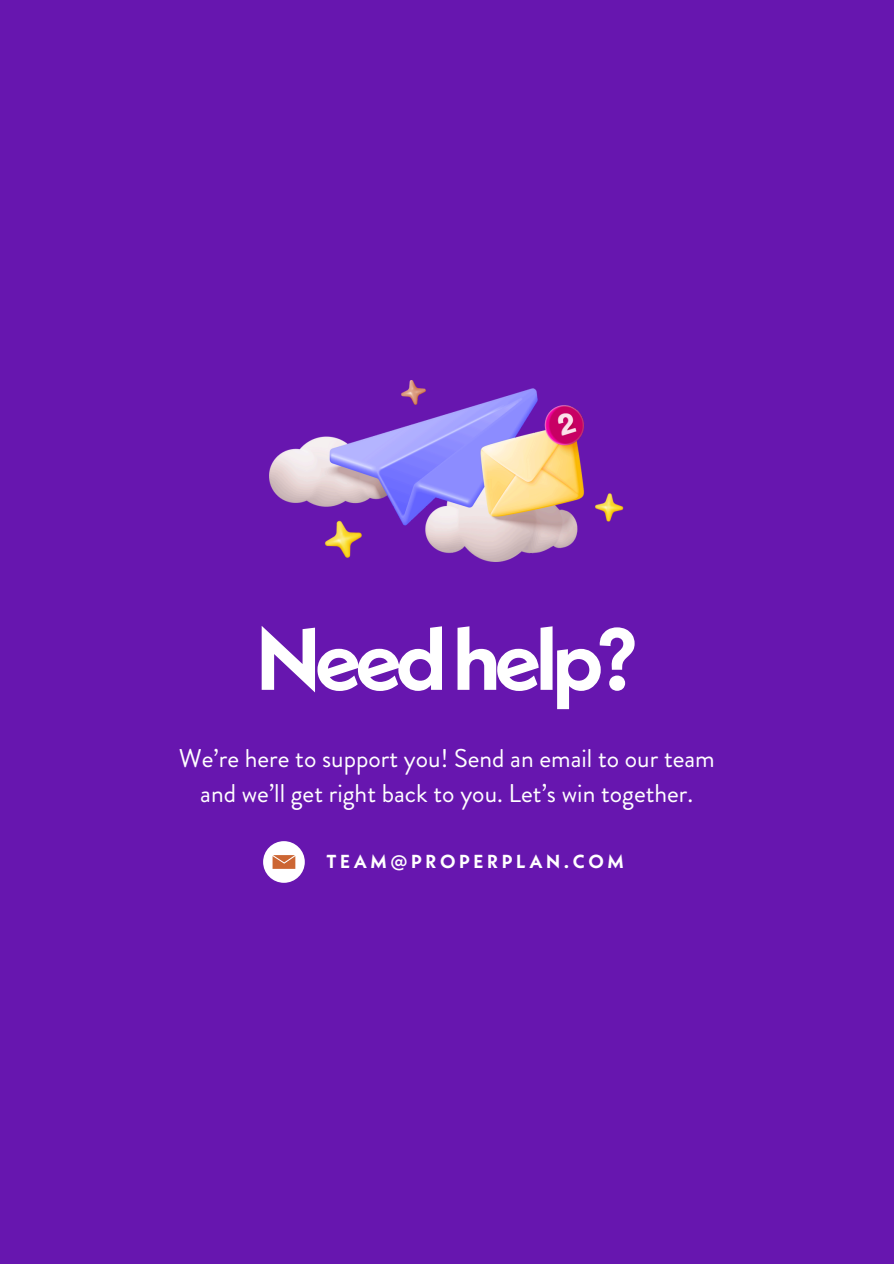
<style>
.page{position:relative;width:894px;height:1264px;background:#fff}
.page>*{position:absolute;margin:0;border:0;box-sizing:border-box;transform-origin:0 0}
.t1{font:700 87.75px "Neue Kabel";letter-spacing:-.07em;color:#fff}
.t2{font:25.65px/34.8px "Brandon Grotesque";color:#fff;text-align:center}
.t3{font:700 18.9px "Neue Kabel";letter-spacing:.19em;color:#fff}
</style>
<div class="page">
<div style="left:0;top:0;width:893px;height:1263px;background:#6716af"></div>
<div style="left:263px;top:841px;width:42px;height:41px;background:#fff;border-radius:50%"></div>
<svg style="left:272px;top:855px;width:23px;height:13px"></svg>
<img style="left:269px;top:380px;width:354px;height:182px">
<h2 class="t1" style="left:255px;top:602px;width:384px">Needhelp?</h2>
<p class="t2" style="left:179px;top:741px;width:537px">We’re here to support you! Send an email to our team and we’ll get right back to you. Let’s win together.</p>
<p class="t3" style="left:326px;top:849px;width:299px">TEAM@PROPERPLAN.COM</p>
</div>
